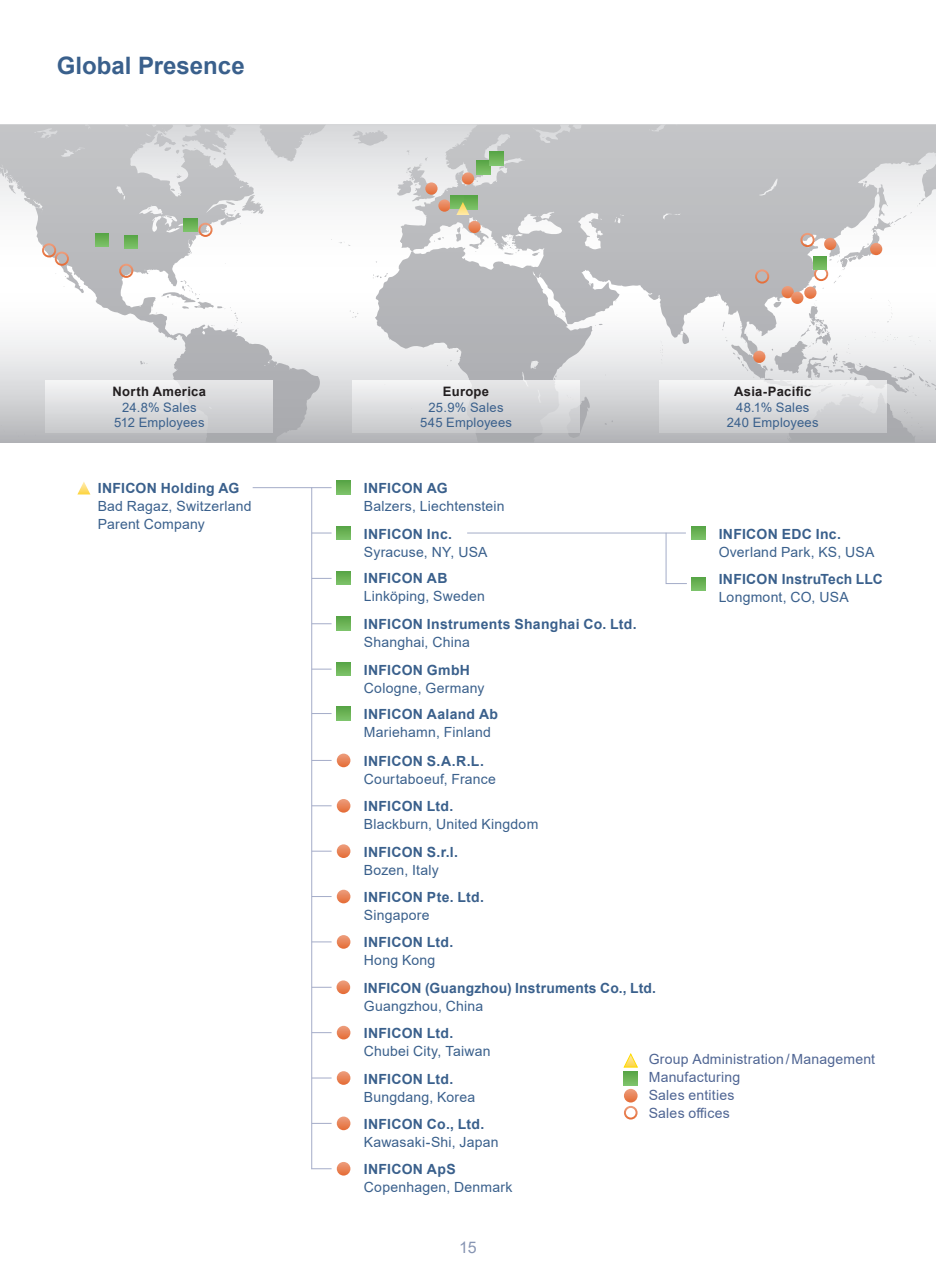
<style>
.page{position:relative;width:936px;height:1276px;background:#fff}
.page>*{position:absolute;margin:0;border:0;box-sizing:border-box;transform-origin:0 0}
.t1{font:700 24px "Arial";color:#3a608c}
.t2{font:16px "Arial";color:#8795b3}
.t3{font:14px/18px "Arial";letter-spacing:.015em;color:#3a608c}
.t4{font:700 14px "Arial";letter-spacing:.02em;color:#3a608c}
.t5{font:14px/18px "Arial";letter-spacing:.015em;color:#4f6593}
.t6{font:13px/15.6px "Arial";letter-spacing:.02em;color:#3a608c;text-align:center}
.t7{font:700 13px "Arial";letter-spacing:.025em;color:#231f20}
</style>
<div class="page">
<svg style="left:0;top:125px;width:935px;height:317px"></svg>
<svg style="left:455px;top:125px;width:222px;height:22px;background:#c6c7c9"></svg>
<div style="left:42px;top:243px;width:14px;height:14px;border:2px solid #fff;border-radius:50%"></div>
<div style="left:55px;top:252px;width:14px;height:14px;border:2px solid #fff;border-radius:50%"></div>
<div style="left:119px;top:264px;width:14px;height:14px;border:2px solid #fff;border-radius:50%"></div>
<svg style="left:425px;top:182px;width:25px;height:30px"></svg>
<svg style="left:753px;top:351px;width:12px;height:12px"></svg>
<div style="left:755px;top:269px;width:14px;height:14px;border:2px solid #fff;border-radius:50%"></div>
<svg style="left:781px;top:286px;width:35px;height:18px"></svg>
<div style="left:814px;top:267px;width:14px;height:14px;border:2px solid #fff;border-radius:50%"></div>
<div style="left:800px;top:233px;width:14px;height:14px;border:2px solid #fff;border-radius:50%"></div>
<svg style="left:824px;top:238px;width:12px;height:12px"></svg>
<svg style="left:870px;top:243px;width:12px;height:12px"></svg>
<svg style="left:468px;top:221px;width:12px;height:12px"></svg>
<svg style="left:124px;top:235px;width:14px;height:14px"></svg>
<svg style="left:184px;top:218px;width:13px;height:14px"></svg>
<svg style="left:464px;top:196px;width:14px;height:13px"></svg>
<svg style="left:813px;top:256px;width:13px;height:14px"></svg>
<svg style="left:490px;top:151px;width:13px;height:14px"></svg>
<svg style="left:450px;top:195px;width:13px;height:14px"></svg>
<svg style="left:456px;top:202px;width:13px;height:13px"></svg>
<svg style="left:462px;top:161px;width:28px;height:24px"></svg>
<svg style="left:95px;top:233px;width:14px;height:14px"></svg>
<svg style="left:77px;top:482px;width:13px;height:12px"></svg>
<svg style="left:337px;top:753px;width:13px;height:14px"></svg>
<svg style="left:337px;top:799px;width:13px;height:13px"></svg>
<svg style="left:337px;top:1025px;width:13px;height:14px"></svg>
<svg style="left:336px;top:980px;width:14px;height:14px"></svg>
<svg style="left:337px;top:1071px;width:13px;height:13px"></svg>
<svg style="left:337px;top:935px;width:13px;height:13px"></svg>
<svg style="left:337px;top:1162px;width:13px;height:13px"></svg>
<svg style="left:337px;top:481px;width:13px;height:13px"></svg>
<svg style="left:337px;top:617px;width:13px;height:13px"></svg>
<svg style="left:337px;top:526px;width:13px;height:14px"></svg>
<hr style="left:467px;top:532px;width:219px;height:1px;background:#a4acc8">
<svg style="left:691px;top:526px;width:14px;height:14px"></svg>
<svg style="left:665px;top:532px;width:22px;height:52px"></svg>
<svg style="left:691px;top:577px;width:14px;height:14px"></svg>
<svg style="left:337px;top:889px;width:13px;height:14px"></svg>
<svg style="left:337px;top:844px;width:13px;height:14px"></svg>
<svg style="left:337px;top:571px;width:13px;height:14px"></svg>
<svg style="left:623px;top:1053px;width:15px;height:15px"></svg>
<svg style="left:624px;top:1089px;width:13px;height:13px"></svg>
<svg style="left:624px;top:1071px;width:13px;height:14px"></svg>
<div style="left:624px;top:1106px;width:13px;height:13px;border:2px solid #fff;border-radius:50%"></div>
<svg style="left:337px;top:1116px;width:13px;height:14px"></svg>
<svg style="left:252px;top:487px;width:79px;height:682px"></svg>
<div style="left:198px;top:223px;width:14px;height:14px;border:2px solid #fff;border-radius:50%"></div>
<svg style="left:337px;top:662px;width:13px;height:14px"></svg>
<svg style="left:337px;top:706px;width:13px;height:14px"></svg>
<div style="left:46px;top:381px;width:227px;height:52px;background:linear-gradient(to bottom,#eeeef0,#c6c8ca)"></div>
<div style="left:352px;top:381px;width:227px;height:52px;background:linear-gradient(to bottom,#eeeff0,#c6c7c9)"></div>
<div style="left:659px;top:381px;width:227px;height:52px;background:linear-gradient(to bottom,#f3f3f4,#c5c6c9)"></div>
<h1 class="t1" style="left:57px;top:49px;width:189px">Global Presence</h1>
<p class="t7" style="left:113px;top:382px;width:95px">North America</p>
<p class="t6" style="left:114px;top:399px;width:92px">24.8% Sales<br>512 Employees</p>
<p class="t4" style="left:98px;top:478px;width:143px">INFICON Holding AG</p>
<p class="t3" style="left:98px;top:497px;width:155px">Bad Ragaz, Switzerland<br>Parent Company</p>
<p class="t7" style="left:443px;top:382px;width:48px">Europe</p>
<p class="t6" style="left:420px;top:399px;width:94px">25.9% Sales<br>545 Employees</p>
<p class="t4" style="left:364px;top:478px;width:85px">INFICON AG</p>
<p class="t3" style="left:364px;top:497px;width:142px">Balzers, Liechtenstein</p>
<p class="t4" style="left:364px;top:524px;width:90px">INFICON Inc.</p>
<p class="t3" style="left:364px;top:542px;width:125px">Syracuse, NY, USA</p>
<p class="t4" style="left:364px;top:568px;width:85px">INFICON AB</p>
<p class="t3" style="left:364px;top:587px;width:122px">Linköping, Sweden</p>
<p class="t4" style="left:364px;top:614px;width:274px">INFICON Instruments Shanghai Co. Ltd.</p>
<p class="t3" style="left:364px;top:633px;width:107px">Shanghai, China</p>
<p class="t4" style="left:364px;top:660px;width:108px">INFICON GmbH</p>
<p class="t3" style="left:364px;top:678px;width:122px">Cologne, Germany</p>
<p class="t4" style="left:364px;top:704px;width:136px">INFICON Aaland Ab</p>
<p class="t3" style="left:364px;top:723px;width:128px">Mariehamn, Finland</p>
<p class="t4" style="left:364px;top:751px;width:122px">INFICON S.A.R.L.</p>
<p class="t3" style="left:364px;top:770px;width:134px">Courtaboeuf, France</p>
<p class="t4" style="left:364px;top:796px;width:91px">INFICON Ltd.</p>
<p class="t3" style="left:364px;top:815px;width:176px">Blackburn, United Kingdom</p>
<p class="t4" style="left:364px;top:842px;width:96px">INFICON S.r.l.</p>
<p class="t3" style="left:364px;top:860px;width:76px">Bozen, Italy</p>
<p class="t4" style="left:364px;top:887px;width:122px">INFICON Pte. Ltd.</p>
<p class="t3" style="left:364px;top:906px;width:67px">Singapore</p>
<p class="t4" style="left:364px;top:932px;width:91px">INFICON Ltd.</p>
<p class="t3" style="left:364px;top:951px;width:73px">Hong Kong</p>
<p class="t4" style="left:364px;top:978px;width:293px">INFICON (Guangzhou) Instruments Co., Ltd.</p>
<p class="t3" style="left:364px;top:996px;width:121px">Guangzhou, China</p>
<p class="t7" style="left:734px;top:382px;width:79px">Asia-Pacific</p>
<p class="t6" style="left:727px;top:399px;width:93px">48.1% Sales<br>240 Employees</p>
<p class="t4" style="left:718px;top:524px;width:124px">INFICON EDC Inc.</p>
<p class="t3" style="left:718px;top:542px;width:157px">Overland Park, KS, USA</p>
<p class="t4" style="left:718px;top:569px;width:166px">INFICON InstruTech LLC</p>
<p class="t3" style="left:718px;top:588px;width:131px">Longmont, CO, USA</p>
<p class="t4" style="left:364px;top:1023px;width:91px">INFICON Ltd.</p>
<p class="t3" style="left:364px;top:1042px;width:128px">Chubei City, Taiwan</p>
<p class="t4" style="left:364px;top:1068px;width:91px">INFICON Ltd.</p>
<p class="t3" style="left:364px;top:1087px;width:113px">Bungdang, Korea</p>
<p class="t4" style="left:364px;top:1114px;width:122px">INFICON Co., Ltd.</p>
<p class="t3" style="left:364px;top:1133px;width:136px">Kawasaki-Shi, Japan</p>
<p class="t4" style="left:364px;top:1159px;width:93px">INFICON ApS</p>
<p class="t3" style="left:364px;top:1178px;width:150px">Copenhagen, Denmark</p>
<p class="t2" style="left:459px;top:1236px;width:19px">15</p>
<p class="t5" style="left:648px;top:1050px;width:228px">Group Administration/Management<br>Manufacturing<br>Sales entities<br>Sales offices</p>
</div>
